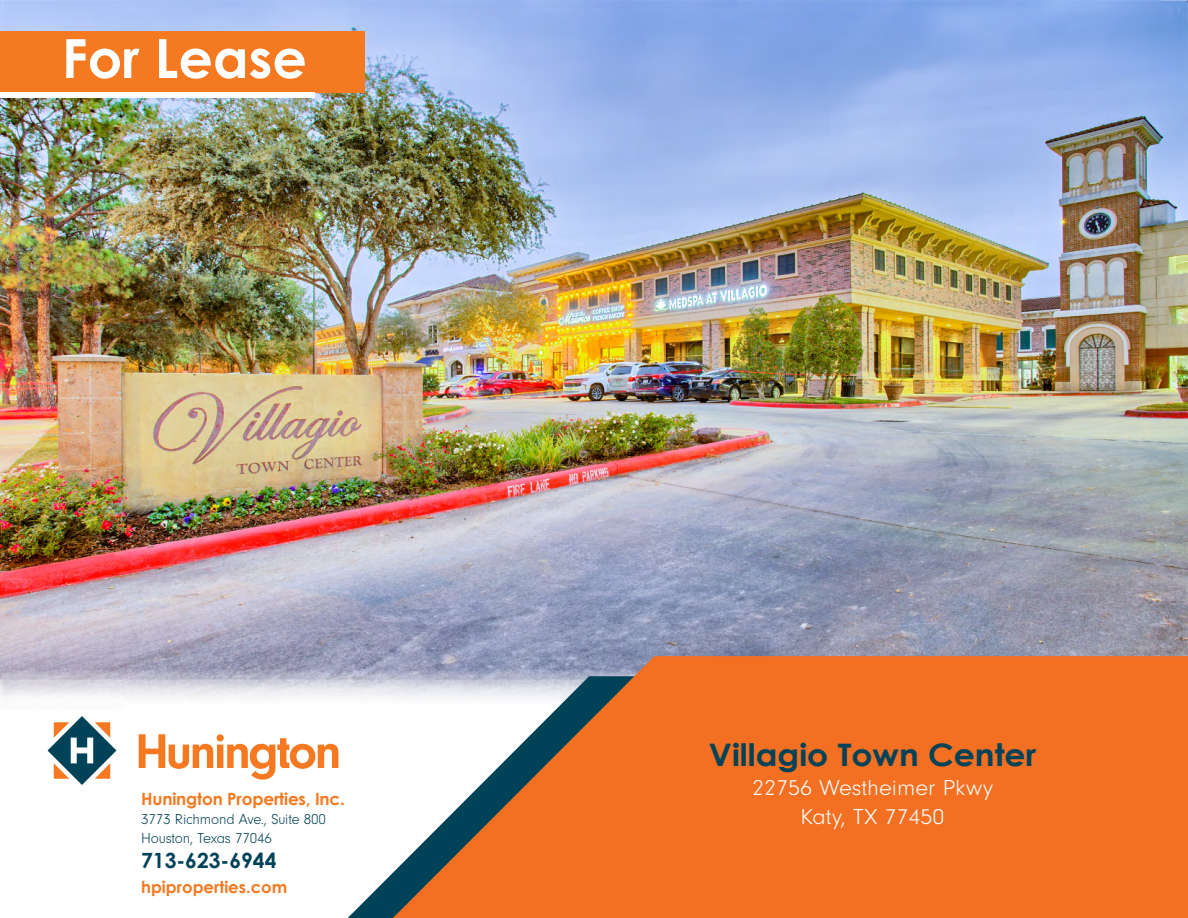
<style>
.page{position:relative;width:1188px;height:918px;background:#fff}
.page>*{position:absolute;margin:0;border:0;box-sizing:border-box;transform-origin:0 0}
.t1{font:700 54px "Century Gothic";color:#fff}
.t2{font:700 31.05px "Century Gothic";color:#004258;scale:1.06 1}
.t3{font:300 22.5px/28.8px "Neuzeit Gro";color:#fff;text-align:center;scale:1.06 1}
.t4{font:700 21px "Century Gothic";color:#004258}
.t5{font:700 16.8px "Century Gothic";letter-spacing:-.01em;color:#f47920}
.t6{font:700 16.5px "Century Gothic";color:#f47920}
.t7{font:300 15px/18.8px "Neuzeit Gro";letter-spacing:-.01em;color:#004258}
</style>
<div class="page">
<img style="left:0;top:0;width:1188px;height:699px">
<div style="left:0;top:31px;width:364px;height:62px;background:#f47920"></div>
<div style="left:0;top:92px;width:315px;height:5px;background:#fff"></div>
<svg style="left:48px;top:716px;width:68px;height:69px"></svg>
<svg style="left:139px;top:734px;width:188px;height:46px"></svg>
<svg style="left:327px;top:676px;width:65px;height:242px"></svg>
<svg style="left:392px;top:656px;width:796px;height:262px;background:#e57a3b"></svg>
<h1 class="t1" style="left:62px;top:17px;width:247px">For Lease</h1>
<p class="t5" style="left:141px;top:786px;width:205px">Hunington Properties, Inc.</p>
<p class="t7" style="left:141px;top:810px;width:186px">3773 Richmond Ave., Suite 800<br>Houston, Texas 77046</p>
<h3 class="t4" style="left:141px;top:844px;width:137px">713-623-6944</h3>
<p class="t6" style="left:141px;top:875px;width:148px">hpiproperties.com</p>
<h2 class="t2" style="left:709px;top:731px;width:310px">Villagio Town Center</h2>
<h3 class="t3" style="left:752px;top:774px;width:229px">22756 Westheimer Pkwy<br>Katy, TX 77450</h3>
</div>
